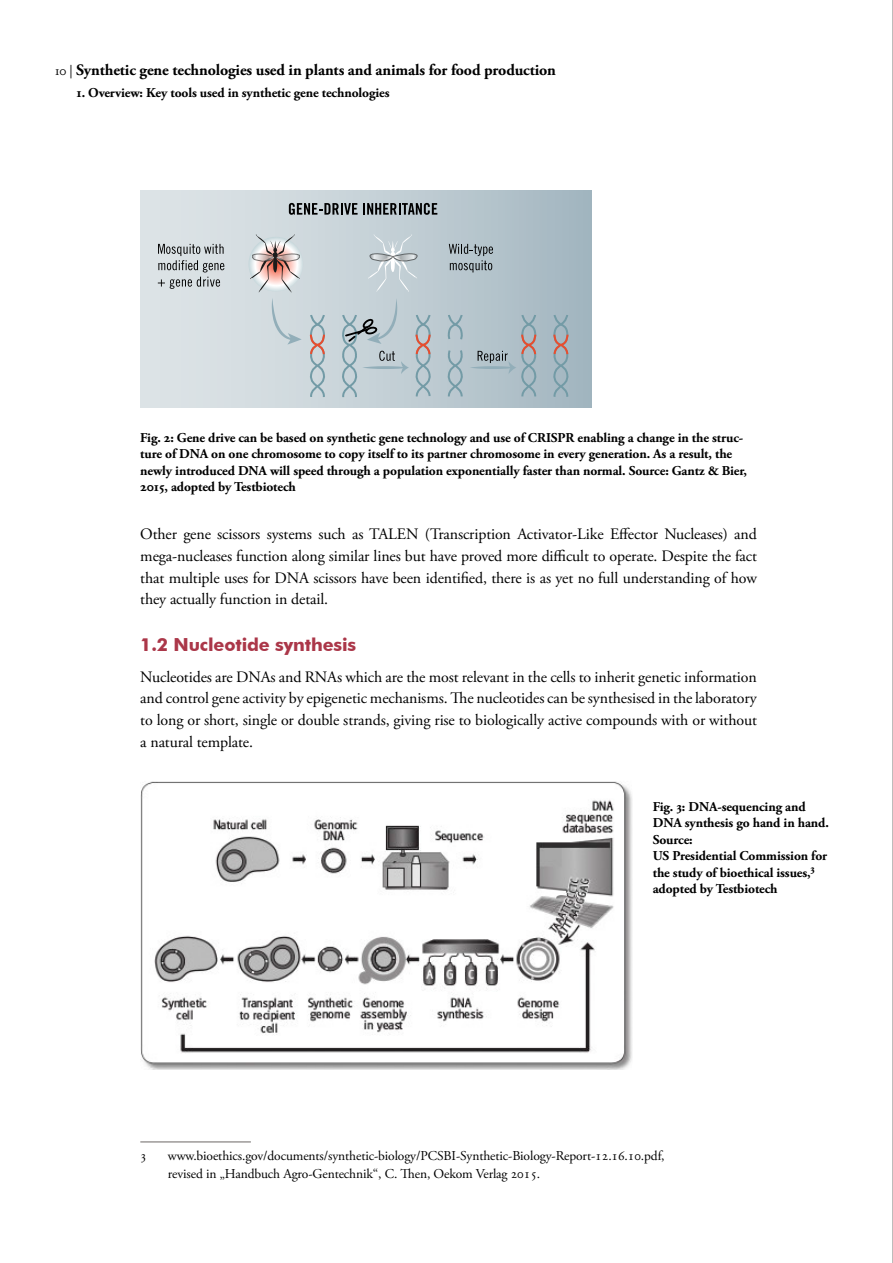
<style>
.page{position:relative;width:893px;height:1263px;background:#fff}
.page>*{position:absolute;margin:0;border:0;box-sizing:border-box;transform-origin:0 0}
.t1{font:700 18px "Futura BT";letter-spacing:-.01em;color:#ab3749}
.t2{font:15.9px/21.8px "Adobe Garamond Pro";letter-spacing:-.01em;color:#000;text-align:justify}
.t3{font:700 15.9px "Adobe Garamond Pro";letter-spacing:-.01em;color:#000}
.t4{font:700 13.5px/16.5px "Adobe Garamond Pro";letter-spacing:-.01em;color:#000}
.t5{font:13.5px/18px "Adobe Garamond Pro";letter-spacing:-.01em;color:#000}
.s1{font-weight:400;font-size:13.5px}
</style>
<div class="page">
<hr style="left:892px;top:0;width:1px;height:1263px;background:#807c7a">
<div style="left:140px;top:190px;width:451px;height:218px;background:linear-gradient(to right,#e3e8ea,#a6b8c2)"></div>
<svg style="left:368px;top:234px;width:49px;height:58px;background:#c5d0d5"></svg>
<svg style="left:309px;top:313px;width:17px;height:95px;background:#bdc3c7"></svg>
<svg style="left:447px;top:348px;width:17px;height:51px"></svg>
<svg style="left:447px;top:313px;width:17px;height:29px"></svg>
<svg style="left:415px;top:313px;width:17px;height:86px"></svg>
<svg style="left:552px;top:313px;width:17px;height:95px;background:#a0acb4"></svg>
<svg style="left:158px;top:244px;width:66px;height:45px;background:#b2b8bb"></svg>
<svg style="left:449px;top:244px;width:44px;height:28px"></svg>
<svg style="left:289px;top:203px;width:148px;height:12px;background:#696f72"></svg>
<svg style="left:470px;top:313px;width:67px;height:86px;background:#abb9c1"></svg>
<svg style="left:250px;top:234px;width:52px;height:111px;background:#cecdce"></svg>
<svg style="left:341px;top:298px;width:68px;height:110px;background:#b9c7cd"></svg>
<img style="left:140px;top:781px;width:492px;height:288px">
<hr style="left:140px;top:1141px;width:111px;height:1px;background:#6b6764">
<p class="t3" style="left:55px;top:61px;width:502px"><span class="s1">10 |</span> Synthetic gene technologies used in plants and animals for food production</p>
<p class="t4" style="left:77px;top:85px;width:315px">1. Overview: Key tools used in synthetic gene technologies</p>
<p class="t4" style="left:140px;top:430px;width:608px">Fig. 2: Gene drive can be based on synthetic gene technology and use of CRISPR enabling a change in the struc&shy;ture of DNA on one chromosome to copy itself to its partner chromosome in every generation. As a result, the newly introduced DNA will speed through a population exponentially faster than normal. Source: Gantz &amp; Bier, 2015, adopted by Testbiotech</p>
<p class="t2" style="left:140px;top:524px;width:618px">Other gene scissors systems such as TALEN (Transcription Activator-Like Effector Nucleases) and mega-nucleases function along similar lines but have proved more difficult to operate. Despite the fact that multiple uses for DNA scissors have been identified, there is as yet no full understanding of how they actually function in detail.</p>
<p class="t1" style="left:140px;top:634px;width:217px">1.2 Nucleotide synthesis</p>
<p class="t2" style="left:140px;top:666px;width:618px">Nucleotides are DNAs and RNAs which are the most relevant in the cells to inherit genetic information and control gene activity by epigenetic mechanisms. The nucleotides can be synthesised in the laboratory to long or short, single or double strands, giving rise to biologically active compounds with or without a natural template.<sup>3</sup></p>
<p class="t4" style="left:653px;top:798px;width:178px">Fig. 3: DNA-sequencing and<br>DNA synthesis go hand in hand.<br>Source:<br>US Presidential Commission for the study of bioethical issues,<sup>3 </sup>adopted by Testbiotech</p>
<p class="t5" style="left:140px;top:1147px;width:8px">3</p>
<p class="t5" style="left:168px;top:1147px;width:498px">www.bioethics.gov/documents/synthetic-biology/PCSBI-Synthetic-Biology-Report-12.16.10.pdf, revised in „Handbuch Agro-Gentechnik“, C. Then, Oekom Verlag 2015.</p>
</div>
